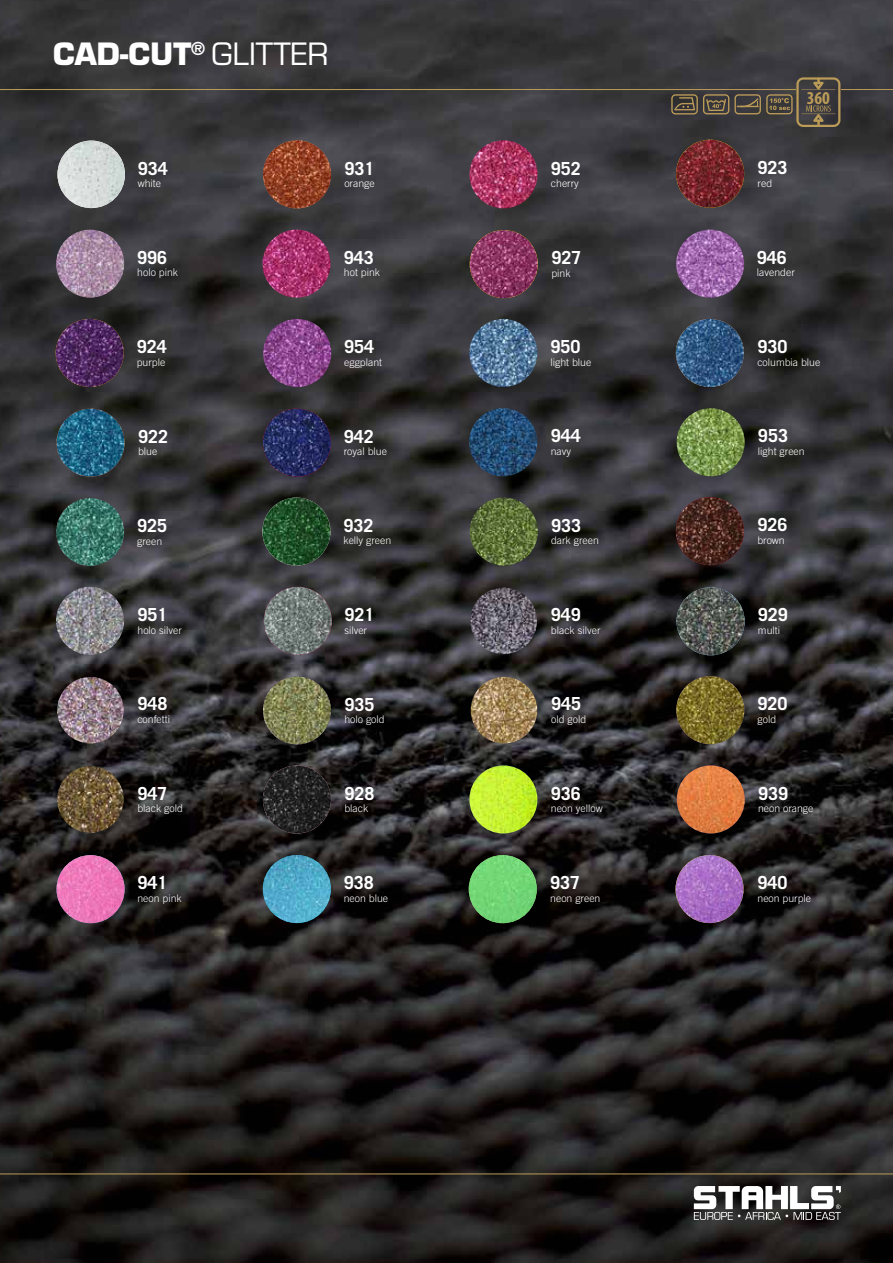
<style>
.page{position:relative;width:893px;height:1263px;background:#fff}
.page>*{position:absolute;margin:0;border:0;box-sizing:border-box;transform-origin:0 0}
.t1{font:700 30px "Eurostile LT Std";color:#fff}
.t2{font:700 condensed 18.15px "Myriad Pro";color:#bb9b58}
.t3{font:700 18px "Trade Gothic LT Std";color:#fff}
.t4{font:300 10.5px "Trade Gothic LT Std";color:#fff}
.s1{font-weight:400}
</style>
<div class="page">
<img style="left:0;top:0;width:893px;height:1263px">
<hr style="left:0;top:89px;width:796px;height:1px;background:#bb9b58">
<hr style="left:841px;top:89px;width:52px;height:1px;background:#bb9b58">
<hr style="left:0;top:1174px;width:893px;height:1px;background:#bb9b58">
<svg style="left:694px;top:1186px;width:147px;height:34px"></svg>
<svg style="left:671px;top:77px;width:169px;height:50px"></svg>
<img style="left:469px;top:140px;width:68px;height:68px;border-radius:34px">
<img style="left:263px;top:140px;width:68px;height:68px;border-radius:34px">
<img style="left:57px;top:141px;width:68px;height:67px;border-radius:34px">
<img style="left:262px;top:230px;width:68px;height:68px;border-radius:34px">
<img style="left:56px;top:230px;width:68px;height:68px;border-radius:34px">
<img style="left:676px;top:230px;width:68px;height:68px;border-radius:34px">
<img style="left:469px;top:319px;width:68px;height:68px;border-radius:34px">
<img style="left:263px;top:319px;width:68px;height:68px;border-radius:34px">
<img style="left:470px;top:497px;width:68px;height:69px;border-radius:34px">
<img style="left:469px;top:408px;width:68px;height:68px;border-radius:34px">
<img style="left:677px;top:408px;width:68px;height:68px;border-radius:34px">
<img style="left:471px;top:677px;width:66px;height:66px;border-radius:33px">
<img style="left:57px;top:677px;width:67px;height:66px;border-radius:33px">
<img style="left:57px;top:766px;width:67px;height:67px;border-radius:33px">
<img style="left:470px;top:588px;width:67px;height:66px;border-radius:33px">
<img style="left:56px;top:587px;width:68px;height:68px;border-radius:34px">
<img style="left:676px;top:140px;width:68px;height:68px;border-radius:34px">
<img style="left:470px;top:230px;width:68px;height:68px;border-radius:34px">
<img style="left:56px;top:319px;width:68px;height:68px;border-radius:34px">
<img style="left:676px;top:319px;width:68px;height:68px;border-radius:34px">
<img style="left:57px;top:409px;width:68px;height:68px;border-radius:34px">
<img style="left:263px;top:409px;width:68px;height:68px;border-radius:34px">
<img style="left:56px;top:498px;width:68px;height:68px;border-radius:34px">
<img style="left:262px;top:497px;width:68px;height:69px;border-radius:34px">
<img style="left:676px;top:497px;width:68px;height:68px;border-radius:34px">
<img style="left:264px;top:587px;width:68px;height:68px;border-radius:34px">
<img style="left:677px;top:587px;width:68px;height:68px;border-radius:34px">
<img style="left:263px;top:676px;width:68px;height:68px;border-radius:34px">
<img style="left:676px;top:676px;width:68px;height:68px;border-radius:34px">
<img style="left:263px;top:765px;width:68px;height:68px;border-radius:34px">
<img style="left:469px;top:765px;width:68px;height:68px;border-radius:34px">
<img style="left:677px;top:765px;width:68px;height:68px;border-radius:34px">
<img style="left:57px;top:855px;width:68px;height:68px;border-radius:34px">
<img style="left:263px;top:855px;width:68px;height:68px;border-radius:34px">
<img style="left:469px;top:855px;width:68px;height:68px;border-radius:34px">
<img style="left:675px;top:855px;width:69px;height:68px;border-radius:34px">
<h1 class="t1" style="left:53px;top:35px;width:277px">CAD-CUT<sup>®</sup> <span class="s1">GLITTER</span></h1>
<h2 class="t2" style="left:807px;top:87px;width:25px">360</h2>
<h3 class="t3" style="left:138px;top:157px;width:32px">934</h3>
<p class="t4" style="left:138px;top:177px;width:25px">white</p>
<h3 class="t3" style="left:344px;top:157px;width:32px">931</h3>
<p class="t4" style="left:344px;top:177px;width:32px">orange</p>
<h3 class="t3" style="left:551px;top:157px;width:32px">952</h3>
<p class="t4" style="left:551px;top:177px;width:29px">cherry</p>
<h3 class="t3" style="left:758px;top:156px;width:32px">923</h3>
<p class="t4" style="left:758px;top:177px;width:16px">red</p>
<h3 class="t3" style="left:137px;top:246px;width:32px">996</h3>
<p class="t4" style="left:137px;top:266px;width:42px">holo pink</p>
<h3 class="t3" style="left:344px;top:246px;width:32px">943</h3>
<p class="t4" style="left:344px;top:266px;width:38px">hot pink</p>
<h3 class="t3" style="left:551px;top:247px;width:32px">927</h3>
<p class="t4" style="left:551px;top:267px;width:21px">pink</p>
<h3 class="t3" style="left:757px;top:246px;width:32px">946</h3>
<p class="t4" style="left:757px;top:266px;width:39px">lavender</p>
<h3 class="t3" style="left:137px;top:336px;width:32px">924</h3>
<p class="t4" style="left:137px;top:356px;width:30px">purple</p>
<h3 class="t3" style="left:344px;top:336px;width:32px">954</h3>
<p class="t4" style="left:344px;top:356px;width:39px">eggplant</p>
<h3 class="t3" style="left:550px;top:336px;width:32px">950</h3>
<p class="t4" style="left:550px;top:356px;width:42px">light blue</p>
<h3 class="t3" style="left:757px;top:336px;width:32px">930</h3>
<p class="t4" style="left:757px;top:356px;width:65px">columbia blue</p>
<h3 class="t3" style="left:138px;top:425px;width:32px">922</h3>
<p class="t4" style="left:138px;top:445px;width:21px">blue</p>
<h3 class="t3" style="left:344px;top:425px;width:32px">942</h3>
<p class="t4" style="left:344px;top:445px;width:45px">royal blue</p>
<h3 class="t3" style="left:551px;top:425px;width:32px">944</h3>
<p class="t4" style="left:551px;top:445px;width:22px">navy</p>
<h3 class="t3" style="left:758px;top:425px;width:32px">953</h3>
<p class="t4" style="left:758px;top:445px;width:48px">light green</p>
<h3 class="t3" style="left:137px;top:515px;width:32px">925</h3>
<p class="t4" style="left:137px;top:535px;width:27px">green</p>
<h3 class="t3" style="left:343px;top:514px;width:32px">932</h3>
<p class="t4" style="left:343px;top:534px;width:49px">kelly green</p>
<h3 class="t3" style="left:551px;top:514px;width:32px">933</h3>
<p class="t4" style="left:551px;top:534px;width:49px">dark green</p>
<h3 class="t3" style="left:757px;top:514px;width:32px">926</h3>
<p class="t4" style="left:757px;top:534px;width:29px">brown</p>
<h3 class="t3" style="left:138px;top:604px;width:32px">951</h3>
<p class="t4" style="left:138px;top:624px;width:46px">holo silver</p>
<h3 class="t3" style="left:344px;top:604px;width:32px">921</h3>
<p class="t4" style="left:344px;top:624px;width:24px">silver</p>
<h3 class="t3" style="left:551px;top:604px;width:32px">949</h3>
<p class="t4" style="left:551px;top:624px;width:51px">black silver</p>
<h3 class="t3" style="left:758px;top:604px;width:32px">929</h3>
<p class="t4" style="left:758px;top:624px;width:24px">multi</p>
<h3 class="t3" style="left:137px;top:693px;width:32px">948</h3>
<p class="t4" style="left:137px;top:713px;width:34px">confetti</p>
<h3 class="t3" style="left:344px;top:693px;width:32px">935</h3>
<p class="t4" style="left:344px;top:713px;width:42px">holo gold</p>
<h3 class="t3" style="left:551px;top:693px;width:32px">945</h3>
<p class="t4" style="left:551px;top:713px;width:37px">old gold</p>
<h3 class="t3" style="left:758px;top:693px;width:32px">920</h3>
<p class="t4" style="left:758px;top:713px;width:20px">gold</p>
<h3 class="t3" style="left:137px;top:782px;width:32px">947</h3>
<p class="t4" style="left:137px;top:802px;width:47px">black gold</p>
<h3 class="t3" style="left:344px;top:782px;width:32px">928</h3>
<p class="t4" style="left:344px;top:802px;width:25px">black</p>
<h3 class="t3" style="left:551px;top:782px;width:32px">936</h3>
<p class="t4" style="left:551px;top:802px;width:53px">neon yellow</p>
<h3 class="t3" style="left:758px;top:782px;width:32px">939</h3>
<p class="t4" style="left:758px;top:802px;width:57px">neon orange</p>
<h3 class="t3" style="left:137px;top:872px;width:32px">941</h3>
<p class="t4" style="left:137px;top:892px;width:46px">neon pink</p>
<h3 class="t3" style="left:344px;top:872px;width:32px">938</h3>
<p class="t4" style="left:344px;top:892px;width:46px">neon blue</p>
<h3 class="t3" style="left:550px;top:872px;width:32px">937</h3>
<p class="t4" style="left:550px;top:892px;width:52px">neon green</p>
<h3 class="t3" style="left:757px;top:872px;width:32px">940</h3>
<p class="t4" style="left:757px;top:892px;width:55px">neon purple</p>
</div>
